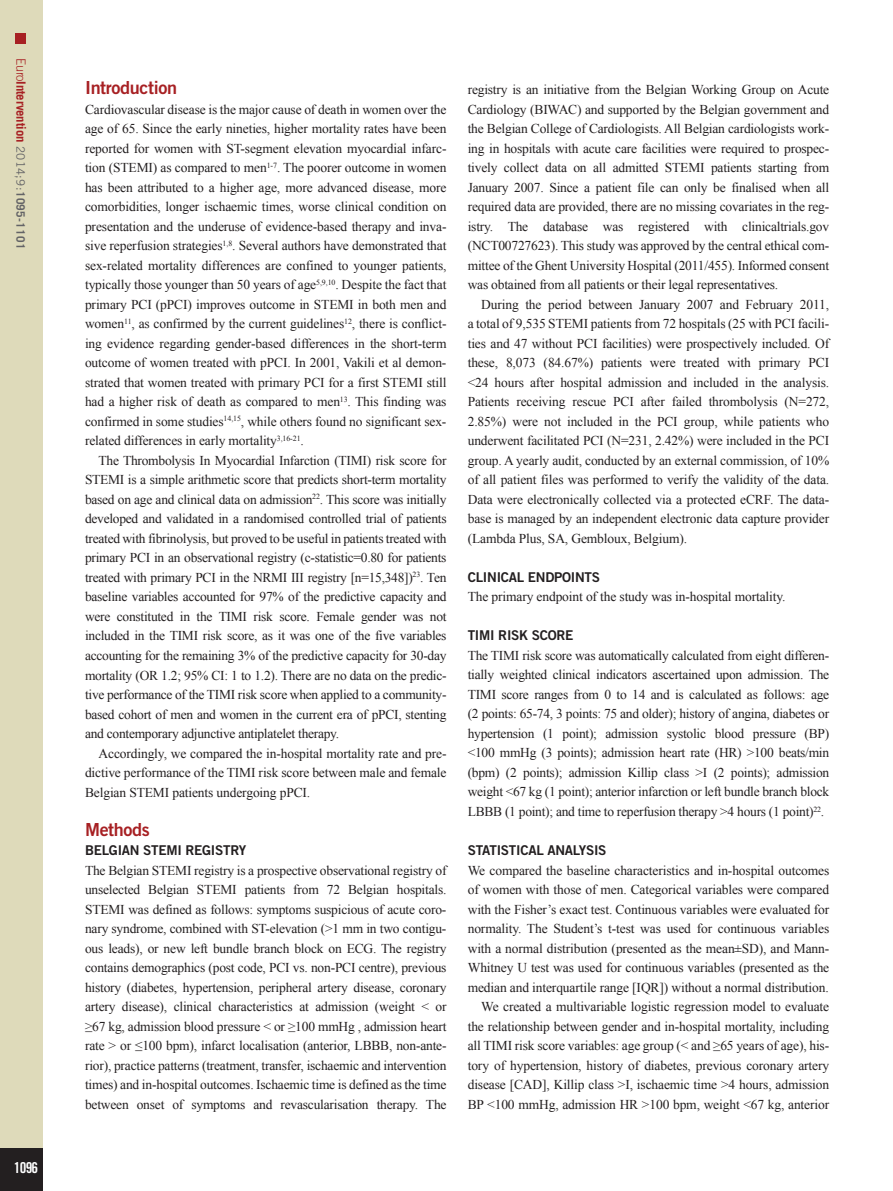
<style>
.page{position:relative;width:893px;height:1191px;background:#fff}
.page>*{position:absolute;margin:0;border:0;box-sizing:border-box;transform-origin:0 0}
.t1{font:18px "Trade Gothic LT Std Bd 2";letter-spacing:-.02em;color:#a72023}
.t2{font:15px "Trade Gothic LT Std Bd Cn 20";color:#fff}
.t3{font:13.5px/19.5px "Times New Roman";letter-spacing:-.01em;color:#231f20;text-align:justify}
.t4{font:13.5px "Trade Gothic LT Std Bd 2";letter-spacing:-.02em;color:#231f20}
.t5{font:700 12.75px "Trade Gothic LT Std";letter-spacing:-.01em;color:#a72023}
.s1{font-weight:300}
.s2{font-weight:400;font-size:11.7px;color:#636366}
.s3{font-size:11.7px;color:#636366}
</style>
<div class="page">
<div style="left:0;top:0;width:43px;height:1191px;background:#dedaba"></div>
<div style="left:0;top:1148px;width:43px;height:43px;background:#231f20"></div>
<div style="left:16px;top:34px;width:10px;height:10px;background:#a72023"></div>
<p class="t5" style="left:29px;top:58px;width:192px;rotate:90deg"><span class="s1">Euro</span>Intervention <span class="s2">2014;9:</span><span class="s3">1095-1101</span></p>
<p class="t2" style="left:14px;top:1158px;width:26px">1096</p>
<h1 class="t1" style="left:85px;top:77px;width:94px">Introduction</h1>
<p class="t3" style="left:85px;top:99px;width:363px">Cardiovascular disease is the major cause of death in women over the age of 65. Since the early nineties, higher mortality rates have been reported for women with ST-segment elevation myocardial infarc&shy;tion (STEMI) as compared to men<sup>1-7</sup>. The poorer outcome in women has been attributed to a higher age, more advanced disease, more comorbidities, longer ischaemic times, worse clinical condition on presentation and the underuse of evidence-based therapy and inva&shy;sive reperfusion strategies<sup>1,8</sup>. Several authors have demonstrated that sex-related mortality differences are confined to younger patients, typically those younger than 50 years of age<sup>5,9,10</sup>. Despite the fact that primary PCI (pPCI) improves outcome in STEMI in both men and women<sup>11</sup>, as confirmed by the current guidelines<sup>12</sup>, there is conflict&shy;ing evidence regarding gender-based differences in the short-term outcome of women treated with pPCI. In 2001, Vakili et al demon&shy;strated that women treated with primary PCI for a first STEMI still had a higher risk of death as compared to men<sup>13</sup>. This finding was confirmed in some studies<sup>14,15</sup>, while others found no significant sex&shy;related differences in early mortality<sup>3,16-21</sup>.</p>
<p class="t3" style="left:85px;top:450px;width:363px;text-indent:14px">The Thrombolysis In Myocardial Infarction (TIMI) risk score for STEMI is a simple arithmetic score that predicts short-term mortality based on age and clinical data on admission<sup>22</sup>. This score was initially developed and validated in a randomised controlled trial of patients treated with fibrinolysis, but proved to be useful in patients treated with primary PCI in an observational registry (c-statistic=0.80 for patients treated with primary PCI in the NRMI III registry [n=15,348])<sup>23</sup>. Ten baseline variables accounted for 97% of the predictive capacity and were constituted in the TIMI risk score. Female gender was not included in the TIMI risk score, as it was one of the five variables accounting for the remaining 3% of the predictive capacity for 30-day mortality (OR 1.2; 95% CI: 1 to 1.2). There are no data on the predic&shy;tive performance of the TIMI risk score when applied to a community&shy;based cohort of men and women in the current era of pPCI, stenting and contemporary adjunctive antiplatelet therapy.</p>
<p class="t3" style="left:85px;top:743px;width:363px;text-indent:14px">Accordingly, we compared the in-hospital mortality rate and pre&shy;dictive performance of the TIMI risk score between male and female Belgian STEMI patients undergoing pPCI.</p>
<h1 class="t1" style="left:85px;top:818px;width:66px">Methods</h1>
<p class="t4" style="left:85px;top:842px;width:163px">BELGIAN STEMI REGISTRY</p>
<p class="t3" style="left:85px;top:860px;width:363px">The Belgian STEMI registry is a prospective observational registry of unselected Belgian STEMI patients from 72 Belgian hospitals.<br>STEMI was defined as follows: symptoms suspicious of acute coro&shy;nary syndrome, combined with ST-elevation (&gt;1 mm in two contigu&shy;ous leads), or new left bundle branch block on ECG. The registry contains demographics (post code, PCI vs. non-PCI centre), previous history (diabetes, hypertension, peripheral artery disease, coronary artery disease), clinical characteristics at admission (weight &lt; or ≥67 kg, admission blood pressure &lt; or ≥100 mmHg , admission heart rate &gt; or ≤100 bpm), infarct localisation (anterior, LBBB, non-ante&shy;rior), practice patterns (treatment, transfer, ischaemic and intervention times) and in-hospital outcomes. Ischaemic time is defined as the time between onset of symptoms and revascularisation therapy. The</p>
<p class="t3" style="left:468px;top:80px;width:363px">registry is an initiative from the Belgian Working Group on Acute Cardiology (BIWAC) and supported by the Belgian government and the Belgian College of Cardiologists. All Belgian cardiologists work&shy;ing in hospitals with acute care facilities were required to prospec&shy;tively collect data on all admitted STEMI patients starting from January 2007. Since a patient file can only be finalised when all required data are provided, there are no missing covariates in the reg&shy;istry. The database was registered with clinicaltrials.gov (NCT00727623). This study was approved by the central ethical com&shy;mittee of the Ghent University Hospital (2011/455). Informed consent was obtained from all patients or their legal representatives.</p>
<p class="t3" style="left:468px;top:294px;width:363px;text-indent:14px">During the period between January 2007 and February 2011, a total of 9,535 STEMI patients from 72 hospitals (25 with PCI facili&shy;ties and 47 without PCI facilities) were prospectively included. Of these, 8,073 (84.67%) patients were treated with primary PCI &lt;24 hours after hospital admission and included in the analysis.<br>Patients receiving rescue PCI after failed thrombolysis (N=272, 2.85%) were not included in the PCI group, while patients who underwent facilitated PCI (N=231, 2.42%) were included in the PCI group. A yearly audit, conducted by an external commission, of 10% of all patient files was performed to verify the validity of the data.<br>Data were electronically collected via a protected eCRF. The data&shy;base is managed by an independent electronic data capture provider (Lambda Plus, SA, Gembloux, Belgium).</p>
<p class="t4" style="left:468px;top:568px;width:134px">CLINICAL ENDPOINTS</p>
<p class="t3" style="left:468px;top:587px;width:319px">The primary endpoint of the study was in-hospital mortality.</p>
<p class="t4" style="left:468px;top:627px;width:107px">TIMI RISK SCORE</p>
<p class="t3" style="left:468px;top:645px;width:363px">The TIMI risk score was automatically calculated from eight differen&shy;tially weighted clinical indicators ascertained upon admission. The TIMI score ranges from 0 to 14 and is calculated as follows: age (2 points: 65-74, 3 points: 75 and older); history of angina, diabetes or hypertension (1 point); admission systolic blood pressure (BP) &lt;100 mmHg (3 points); admission heart rate (HR) &gt;100 beats/min (bpm) (2 points); admission Killip class &gt;I (2 points); admission weight &lt;67 kg (1 point); anterior infarction or left bundle branch block LBBB (1 point); and time to reperfusion therapy &gt;4 hours (1 point)<sup>22</sup>.</p>
<p class="t4" style="left:468px;top:842px;width:140px">STATISTICAL ANALYSIS</p>
<p class="t3" style="left:468px;top:860px;width:363px;text-align:right">We compared the baseline characteristics and in-hospital outcomes of women with those of men. Categorical variables were compared with the Fisher’s exact test. Continuous variables were evaluated for normality. The Student’s t-test was used for continuous variables with a normal distribution (presented as the mean±SD), and Mann-Whitney U test was used for continuous variables (presented as the median and interquartile range [IQR]) without a normal distribution.<br>We created a multivariable logistic regression model to evaluate the relationship between gender and in-hospital mortality, including all TIMI risk score variables: age group (&lt; and ≥65 years of age), his&shy;tory of hypertension, history of diabetes, previous coronary artery disease [CAD], Killip class &gt;I, ischaemic time &gt;4 hours, admission BP &lt;100 mmHg, admission HR &gt;100 bpm, weight &lt;67 kg, anterior</p>
</div>
